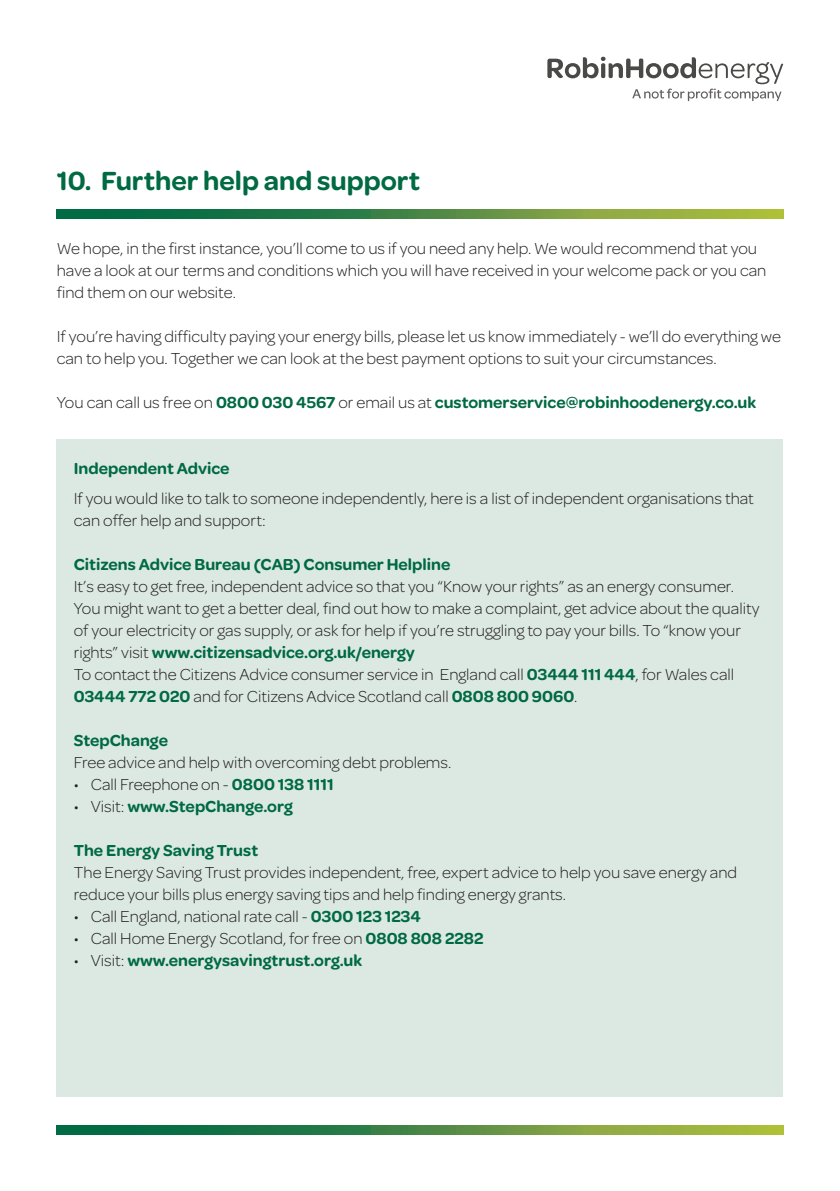
<style>
.page{position:relative;width:840px;height:1191px;background:#fff}
.page>*{position:absolute;margin:0;border:0;box-sizing:border-box;transform-origin:0 0}
.t1{font:600 28px "Omnes";color:#006a42}
.t2{font:300 17px/22px "Omnes";color:#231f20}
.t3{font:600 17px "Omnes";color:#006a42}
.s1{font-weight:300;color:#231f20}
.s2{font-weight:600;color:#006a42}
</style>
<div class="page">
<div style="left:57px;top:439px;width:725px;height:658px;background:#dce9e3"></div>
<svg style="left:57px;top:210px;width:725px;height:8px;background:#4e8c43"></svg>
<svg style="left:547px;top:57px;width:235px;height:44px"></svg>
<svg style="left:57px;top:1125px;width:725px;height:9px;background:#4e8c43"></svg>
<h1 class="t1" style="left:57px;top:160px;width:364px">10. Further help and support</h1>
<p class="t2" style="left:57px;top:236px;width:710px">We hope, in the first instance, you’ll come to us if you need any help. We would recommend that you have a look at our terms and conditions which you will have received in your welcome pack or you can find them on our website.</p>
<p class="t2" style="left:57px;top:324px;width:725px">If you’re having difficulty paying your energy bills, please let us know immediately - we’ll do everything we can to help you. Together we can look at the best payment options to suit your circumstances.</p>
<p class="t3" style="left:57px;top:390px;width:700px"><span class="s1">You can call us free on</span> 0800 030 4567 <span class="s1">or email us at</span> customerservice@robinhoodenergy.co.uk</p>
<p class="t3" style="left:74px;top:456px;width:157px">Independent Advice</p>
<p class="t2" style="left:74px;top:487px;width:681px">If you would like to talk to someone independently, here is a list of independent organisations that can offer help and support:</p>
<p class="t3" style="left:74px;top:552px;width:378px">Citizens Advice Bureau (CAB) Consumer Helpline</p>
<p class="t2" style="left:74px;top:575px;width:686px">It’s easy to get free, independent advice so that you “Know your rights” as an energy consumer.<br>You might want to get a better deal, find out how to make a complaint, get advice about the quality of your electricity or gas supply, or ask for help if you’re struggling to pay your bills. To “know your rights” visit <span class="s2">www.citizensadvice.org.uk/energy<br></span>To contact the Citizens Advice consumer service in England call <span class="s2">03444 111 444</span>, for Wales call <span class="s2">03444 772 020</span> and for Citizens Advice Scotland call <span class="s2">0808 800 9060</span>.</p>
<p class="t3" style="left:74px;top:728px;width:96px">StepChange</p>
<p class="t2" style="left:74px;top:751px;width:379px">Free advice and help with overcoming debt problems.</p>
<p class="t2" style="left:74px;top:773px;width:261px">• Call Freephone on - <span class="s2">0800 138 1111</span></p>
<p class="t3" style="left:74px;top:794px;width:220px"><span class="s1">• Visit:</span> www.StepChange.org</p>
<p class="t3" style="left:74px;top:838px;width:186px">The Energy Saving Trust</p>
<p class="t2" style="left:74px;top:861px;width:664px">The Energy Saving Trust provides independent, free, expert advice to help you save energy and reduce your bills plus energy saving tips and help finding energy grants.</p>
<p class="t2" style="left:74px;top:905px;width:348px">• Call England, national rate call - <span class="s2">0300 123 1234</span></p>
<p class="t2" style="left:74px;top:927px;width:411px">• Call Home Energy Scotland, for free on <span class="s2">0808 808 2282</span></p>
<p class="t3" style="left:74px;top:948px;width:289px"><span class="s1">• Visit:</span> www.energysavingtrust.org.uk</p>
</div>
